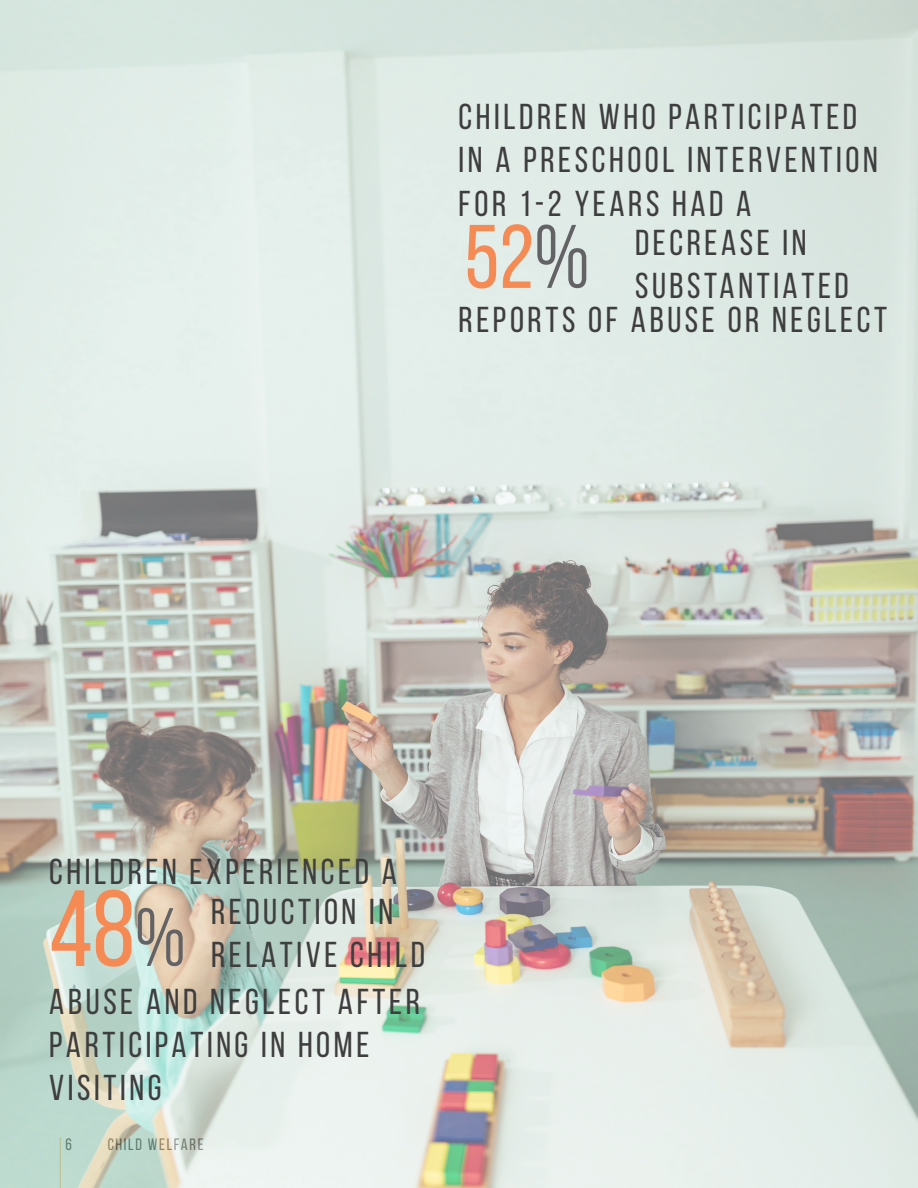
<style>
.page{position:relative;width:918px;height:1188px;background:#fff}
.page>*{position:absolute;margin:0;border:0;box-sizing:border-box;transform-origin:0 0}
.Featured_Element_7{font:108px "Bebas Neue";color:#f68a55}
.Featured_Element_7-2{font:90px "Bebas Neue";color:#f68a54}
.Featured_Text_10__19{font:36px/43.2px "Bebas Neue";letter-spacing:.1em;color:#3e3e3f}
.t1{font:16.5px "Bebas Neue";letter-spacing:.1em;color:#231f20}
.s1{color:#636366}
.s2{font-size:82.5px;color:#636366}
</style>
<div class="page">
<img style="left:0;top:0;width:918px;height:1188px">
<p class="Featured_Text_10__19" style="left:459px;top:95px;width:421px">CHILDREN WHO PARTICIPATED<br>IN A PRESCHOOL INTERVENTION<br>FOR 1-2 YEARS HAD A</p>
<p class="Featured_Element_7-2" style="left:464px;top:208px;width:127px">52<span class="s1">%</span></p>
<p class="Featured_Text_10__19" style="left:635px;top:221px;width:215px">DECREASE IN<br>SUBSTANTIATED</p>
<p class="Featured_Text_10__19" style="left:459px;top:297px;width:430px">REPORTS OF ABUSE OR NEGLECT</p>
<p class="Featured_Text_10__19" style="left:49px;top:850px;width:349px">CHILDREN EXPERIENCED A</p>
<p class="Featured_Element_7" style="left:49px;top:870px;width:138px">48<span class="s2">%</span></p>
<p class="Featured_Text_10__19" style="left:211px;top:890px;width:216px">REDUCTION IN<br>RELATIVE CHILD</p>
<p class="Featured_Text_10__19" style="left:49px;top:979px;width:372px">ABUSE AND NEGLECT AFTER<br>PARTICIPATING IN HOME<br>VISITING</p>
<p class="t1" style="left:65px;top:1135px;width:8px">6</p>
<p class="t1" style="left:108px;top:1135px;width:97px">CHILD WELFARE</p>
</div>
